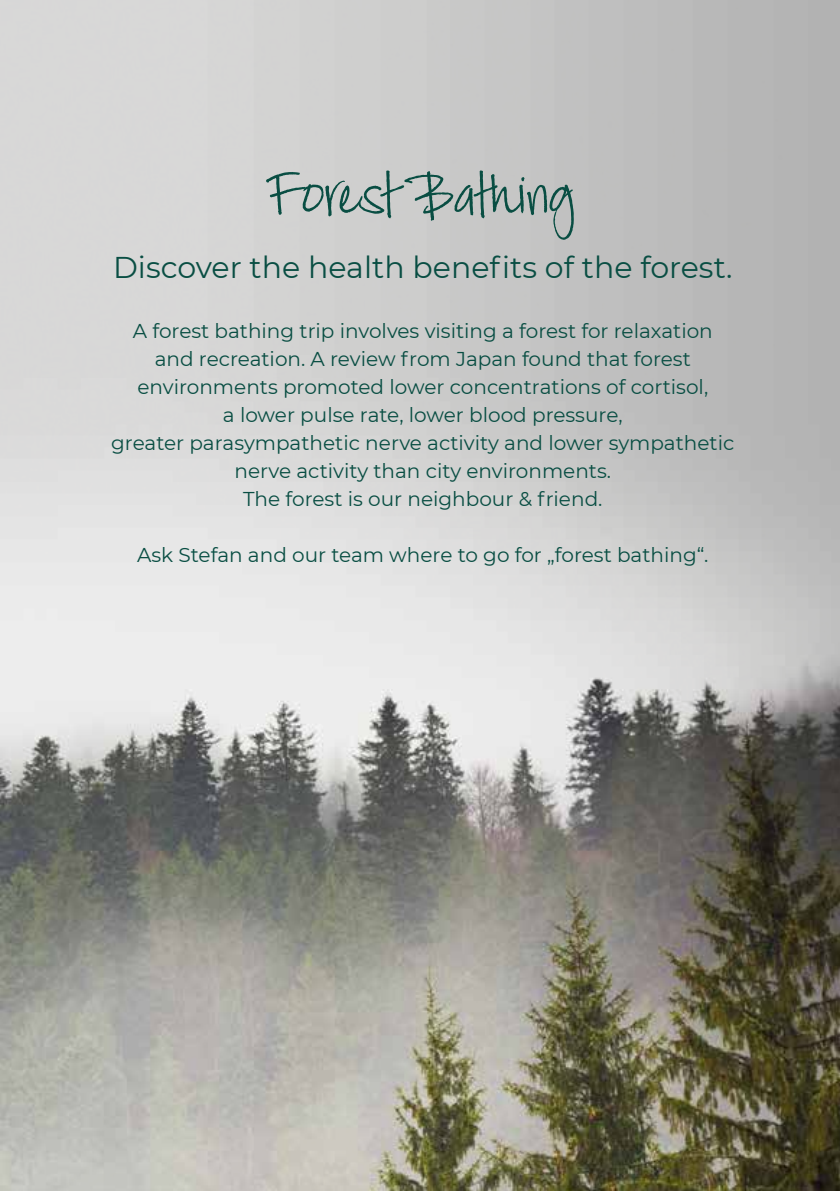
<style>
.page{position:relative;width:840px;height:1191px;background:#fff}
.page>*{position:absolute;margin:0;border:0;box-sizing:border-box;transform-origin:0 0}
.t1{font:60px "Jackie Sue BF";color:#094e43}
.t2{font:30px "Montserrat";color:#094e43}
.t3{font:20px/28px "Montserrat";color:#094e43;text-align:center}
</style>
<div class="page">
<img style="left:0;top:0;width:839px;height:1191px">
<h1 class="t1" style="left:270px;top:159px;width:307px">Forest Bathing</h1>
<h2 class="t2" style="left:113px;top:246px;width:620px">Discover the health benefits of the forest.</h2>
<p class="t3" style="left:111px;top:316px;width:624px">A forest bathing trip involves visiting a forest for relaxation and recreation. A review from Japan found that forest environments promoted lower concentrations of cortisol,<br>a lower pulse rate, lower blood pressure,<br>greater parasympathetic nerve activity and lower sympathetic nerve activity than city environments.<br>The forest is our neighbour &amp; friend.</p>
<p class="t3" style="left:137px;top:540px;width:572px">Ask Stefan and our team where to go for „forest bathing“.</p>
</div>
